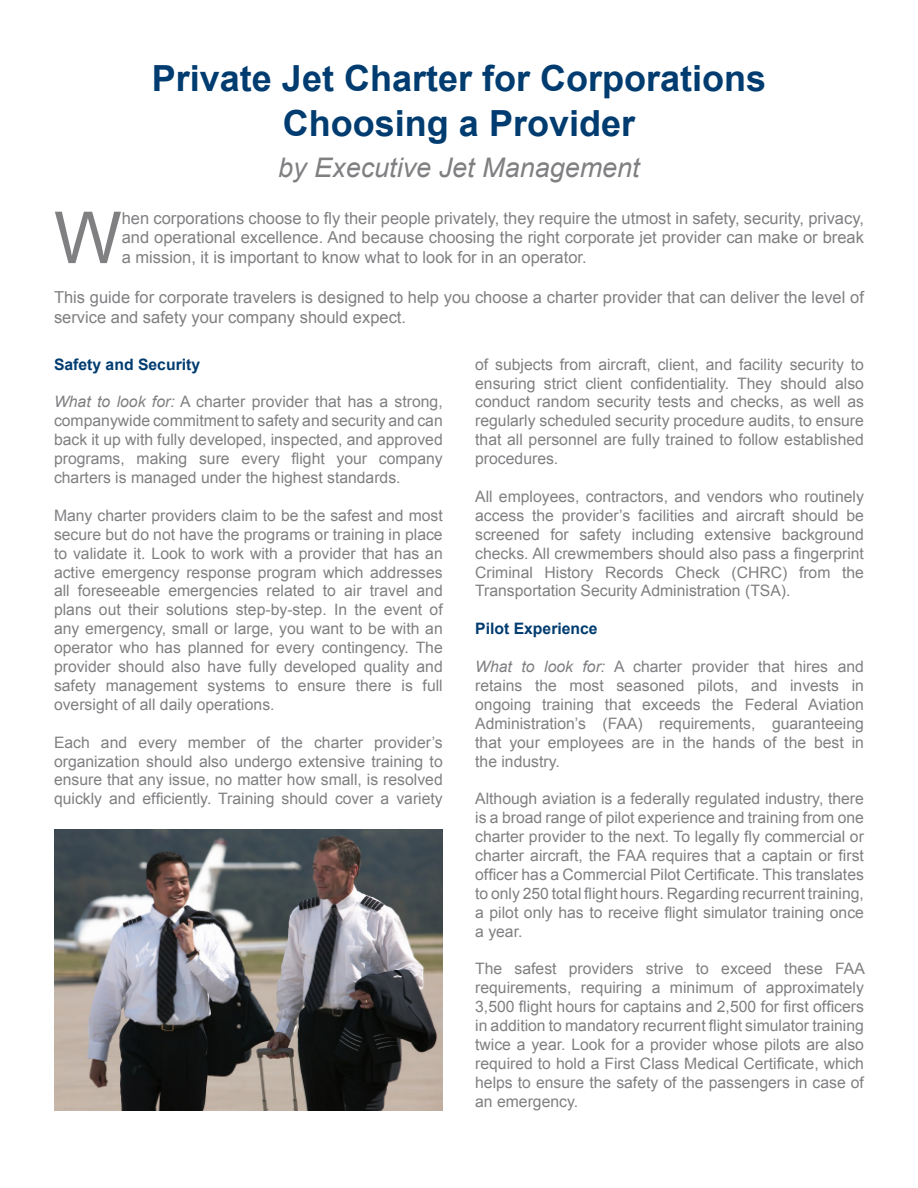
<style>
.page{position:relative;width:918px;height:1188px;background:#fff}
.page>*{position:absolute;margin:0;border:0;box-sizing:border-box;transform-origin:0 0}
.t1{font:71.85px "Arial";color:#808083}
.t2{font:700 36px "Arial";color:#013c70}
.t3{font:italic 27px "Arial";color:#808083}
.t4{font:16.5px/19.8px "Arial";color:#808083;text-align:justify}
.t5{font:15.75px/18.9px "Arial";color:#808083;text-align:justify}
.t6{font:700 15.75px "Arial";color:#013c70}
.s1{font-style:italic}
</style>
<div class="page">
<img style="left:54px;top:830px;width:389px;height:281px">
<p class="t2" style="left:152px;top:54px;width:616px">Private Jet Charter for Corporations</p>
<p class="t2" style="left:283px;top:99px;width:354px">Choosing a Provider</p>
<p class="t3" style="left:278px;top:150px;width:363px">by Executive Jet Management</p>
<p class="t1" style="left:54px;top:191px;width:69px">W</p>
<p class="t4" style="left:122px;top:208px;width:744px">hen corporations choose to fly their people privately, they require the utmost in safety, security, privacy, and operational excellence. And because choosing the right corporate jet provider can make or break a mission, it is important to know what to look for in an operator.</p>
<p class="t4" style="left:54px;top:287px;width:811px">This guide for corporate travelers is designed to help you choose a charter provider that can deliver the level of service and safety your company should expect.</p>
<p class="t6" style="left:54px;top:354px;width:148px">Safety and Security</p>
<p class="t5" style="left:54px;top:393px;width:390px"><span class="s1">What to look for:</span> A charter provider that has a strong, companywide commitment to safety and security and can back it up with fully developed, inspected, and approved programs, making sure every flight your company charters is managed under the highest standards.</p>
<p class="t5" style="left:54px;top:506px;width:390px">Many charter providers claim to be the safest and most secure but do not have the programs or training in place to validate it. Look to work with a provider that has an active emergency response program which addresses all foreseeable emergencies related to air travel and plans out their solutions step-by-step. In the event of any emergency, small or large, you want to be with an operator who has planned for every contingency. The provider should also have fully developed quality and safety management systems to ensure there is full oversight of all daily operations.</p>
<p class="t5" style="left:54px;top:733px;width:390px">Each and every member of the charter provider’s organization should also undergo extensive training to ensure that any issue, no matter how small, is resolved quickly and efficiently. Training should cover a variety</p>
<p class="t5" style="left:475px;top:355px;width:390px">of subjects from aircraft, client, and facility security to ensuring strict client confidentiality. They should also conduct random security tests and checks, as well as regularly scheduled security procedure audits, to ensure that all personnel are fully trained to follow established procedures.</p>
<p class="t5" style="left:475px;top:487px;width:390px">All employees, contractors, and vendors who routinely access the provider’s facilities and aircraft should be screened for safety including extensive background checks. All crewmembers should also pass a fingerprint Criminal History Records Check (CHRC) from the Transportation Security Administration (TSA).</p>
<p class="t6" style="left:475px;top:618px;width:124px">Pilot Experience</p>
<p class="t5" style="left:475px;top:657px;width:390px"><span class="s1">What to look for:</span> A charter provider that hires and retains the most seasoned pilots, and invests in ongoing training that exceeds the Federal Aviation Administration’s (FAA) requirements, guaranteeing that your employees are in the hands of the best in the industry.</p>
<p class="t5" style="left:475px;top:790px;width:390px">Although aviation is a federally regulated industry, there is a broad range of pilot experience and training from one charter provider to the next. To legally fly commercial or charter aircraft, the FAA requires that a captain or first officer has a Commercial Pilot Certificate. This translates to only 250 total flight hours. Regarding recurrent training, a pilot only has to receive flight simulator training once a year.</p>
<p class="t5" style="left:475px;top:960px;width:391px">The safest providers strive to exceed these FAA requirements, requiring a minimum of approximately 3,500 flight hours for captains and 2,500 for first officers in addition to mandatory recurrent flight simulator training twice a year. Look for a provider whose pilots are also required to hold a First Class Medical Certificate, which helps to ensure the safety of the passengers in case of an emergency.</p>
</div>
